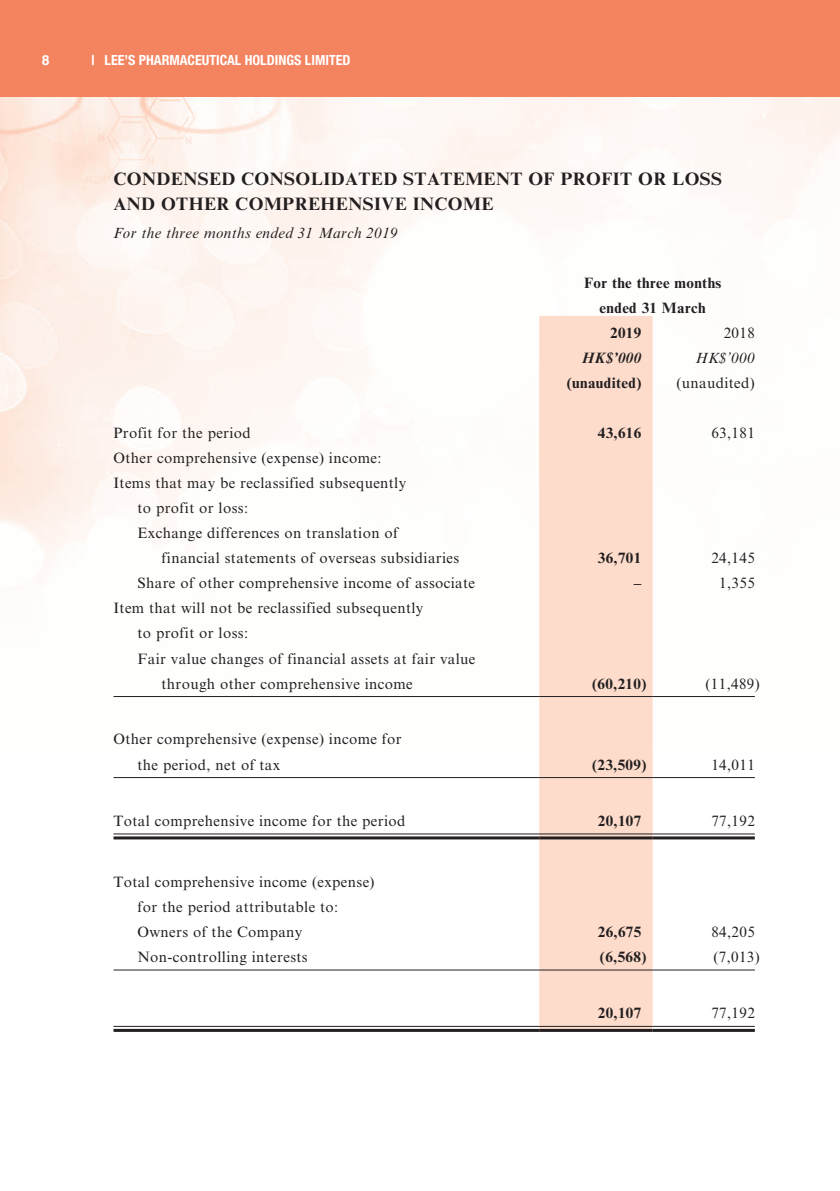
<style>
.page{position:relative;width:840px;height:1191px;background:#fff}
.page>*{position:absolute;margin:0;border:0;box-sizing:border-box;transform-origin:0 0}
.t1{font:700 18px/25px "Times New Roman MT Std";letter-spacing:.025em;color:#231f20}
.t2{font:15px/25px "Times New Roman MT Std";letter-spacing:.025em;color:#231f20}
.t3{font:700 15px "Times New Roman MT Std";letter-spacing:.025em;color:#231f20}
.t4{font:italic 15px "Times New Roman MT Std";letter-spacing:.025em;color:#231f20}
.t5{font:italic 700 15px "Times New Roman MT Std";color:#231f20}
.t6{font:700 condensed 14px "Helvetica Neue LT Std";color:#fff}
.t7{font:700 14px "Helvetica LT Std";color:#fff}
</style>
<div class="page">
<img style="left:0;top:96px;width:840px;height:653px">
<div style="left:0;top:0;width:839px;height:96px;background:#f4835f"></div>
<hr style="left:839px;top:0;width:1px;height:96px;background:#f4835f">
<div style="left:539px;top:316px;width:113px;height:713px;background:#fddccc"></div>
<hr style="left:113px;top:696px;width:426px;height:1px;background:#231f20">
<hr style="left:539px;top:696px;width:113px;height:1px;background:#231f20">
<hr style="left:652px;top:696px;width:102px;height:1px;background:#231f20">
<hr style="left:113px;top:777px;width:426px;height:1px;background:#231f20">
<hr style="left:539px;top:777px;width:113px;height:1px;background:#231f20">
<hr style="left:652px;top:777px;width:102px;height:1px;background:#231f20">
<hr style="left:113px;top:833px;width:426px;height:1px;background:#231f20">
<hr style="left:113px;top:836px;width:426px;height:3px;background:#231f20">
<hr style="left:539px;top:833px;width:113px;height:1px;background:#231f20">
<hr style="left:539px;top:836px;width:113px;height:3px;background:#231f20">
<hr style="left:652px;top:833px;width:102px;height:1px;background:#231f20">
<hr style="left:652px;top:836px;width:102px;height:3px;background:#231f20">
<hr style="left:113px;top:969px;width:426px;height:1px;background:#231f20">
<hr style="left:539px;top:969px;width:113px;height:1px;background:#231f20">
<hr style="left:652px;top:969px;width:102px;height:1px;background:#231f20">
<hr style="left:113px;top:1026px;width:426px;height:1px;background:#231f20">
<hr style="left:113px;top:1029px;width:426px;height:3px;background:#231f20">
<hr style="left:539px;top:1026px;width:113px;height:1px;background:#231f20">
<hr style="left:539px;top:1029px;width:113px;height:3px;background:#231f20">
<hr style="left:652px;top:1026px;width:102px;height:1px;background:#231f20">
<hr style="left:652px;top:1029px;width:102px;height:3px;background:#231f20">
<p class="t7" style="left:42px;top:52px;width:9px">8</p>
<p class="t6" style="left:91px;top:52px;width:260px">| LEE’S PHARMACEUTICAL HOLDINGS LIMITED</p>
<p class="t1" style="left:113px;top:166px;width:609px">CONDENSED CONSOLIDATED STATEMENT OF PROFIT OR LOSS<br>AND OTHER COMPREHENSIVE INCOME</p>
<p class="t4" style="left:113px;top:225px;width:285px">For the three months ended 31 March 2019</p>
<p class="t3" style="left:583px;top:274px;width:139px">For the three months</p>
<p class="t3" style="left:599px;top:299px;width:107px">ended 31 March</p>
<p class="t3" style="left:609px;top:324px;width:33px">2019</p>
<p class="t2" style="left:723px;top:321px;width:33px">2018</p>
<p class="t5" style="left:581px;top:349px;width:61px">HK$’000</p>
<p class="t4" style="left:695px;top:350px;width:61px">HK$’000</p>
<p class="t3" style="left:566px;top:374px;width:76px">(unaudited)</p>
<p class="t2" style="left:676px;top:371px;width:80px">(unaudited)</p>
<p class="t2" style="left:113px;top:421px;width:139px">Profit for the period</p>
<p class="t3" style="left:597px;top:424px;width:45px">43,616</p>
<p class="t2" style="left:711px;top:421px;width:45px">63,181</p>
<p class="t2" style="left:113px;top:446px;width:269px">Other comprehensive (expense) income:</p>
<p class="t2" style="left:113px;top:471px;width:294px">Items that may be reclassified subsequently</p>
<p class="t2" style="left:137px;top:496px;width:112px">to profit or loss:</p>
<p class="t2" style="left:137px;top:521px;width:262px">Exchange differences on translation of</p>
<p class="t2" style="left:161px;top:546px;width:299px">financial statements of overseas subsidiaries</p>
<p class="t3" style="left:597px;top:549px;width:45px">36,701</p>
<p class="t2" style="left:711px;top:546px;width:45px">24,145</p>
<p class="t2" style="left:137px;top:571px;width:339px">Share of other comprehensive income of associate</p>
<p class="t3" style="left:633px;top:574px;width:9px">–</p>
<p class="t2" style="left:718px;top:571px;width:37px">1,355</p>
<p class="t2" style="left:113px;top:596px;width:311px">Item that will not be reclassified subsequently</p>
<p class="t2" style="left:137px;top:621px;width:112px">to profit or loss:</p>
<p class="t2" style="left:137px;top:646px;width:339px">Fair value changes of financial assets at fair value</p>
<p class="t2" style="left:161px;top:671px;width:253px">through other comprehensive income</p>
<p class="t3" style="left:591px;top:674px;width:56px">(60,210)</p>
<p class="t2" style="left:705px;top:671px;width:56px">(11,489)</p>
<p class="t2" style="left:137px;top:727px;width:265px;text-indent:-24px">Other comprehensive (expense) income for the period, net of tax</p>
<p class="t3" style="left:591px;top:755px;width:56px">(23,509)</p>
<p class="t2" style="left:711px;top:752px;width:45px">14,011</p>
<p class="t2" style="left:113px;top:808px;width:293px">Total comprehensive income for the period</p>
<p class="t3" style="left:597px;top:811px;width:45px">20,107</p>
<p class="t2" style="left:711px;top:808px;width:45px">77,192</p>
<p class="t2" style="left:137px;top:869px;width:238px;text-indent:-24px">Total comprehensive income (expense) for the period attributable to:<br>Owners of the Company</p>
<p class="t3" style="left:597px;top:922px;width:45px">26,675</p>
<p class="t2" style="left:711px;top:919px;width:45px">84,205</p>
<p class="t2" style="left:137px;top:944px;width:171px">Non-controlling interests</p>
<p class="t3" style="left:599px;top:947px;width:48px">(6,568)</p>
<p class="t2" style="left:713px;top:944px;width:48px">(7,013)</p>
<p class="t3" style="left:597px;top:1003px;width:45px">20,107</p>
<p class="t2" style="left:711px;top:1000px;width:45px">77,192</p>
</div>
